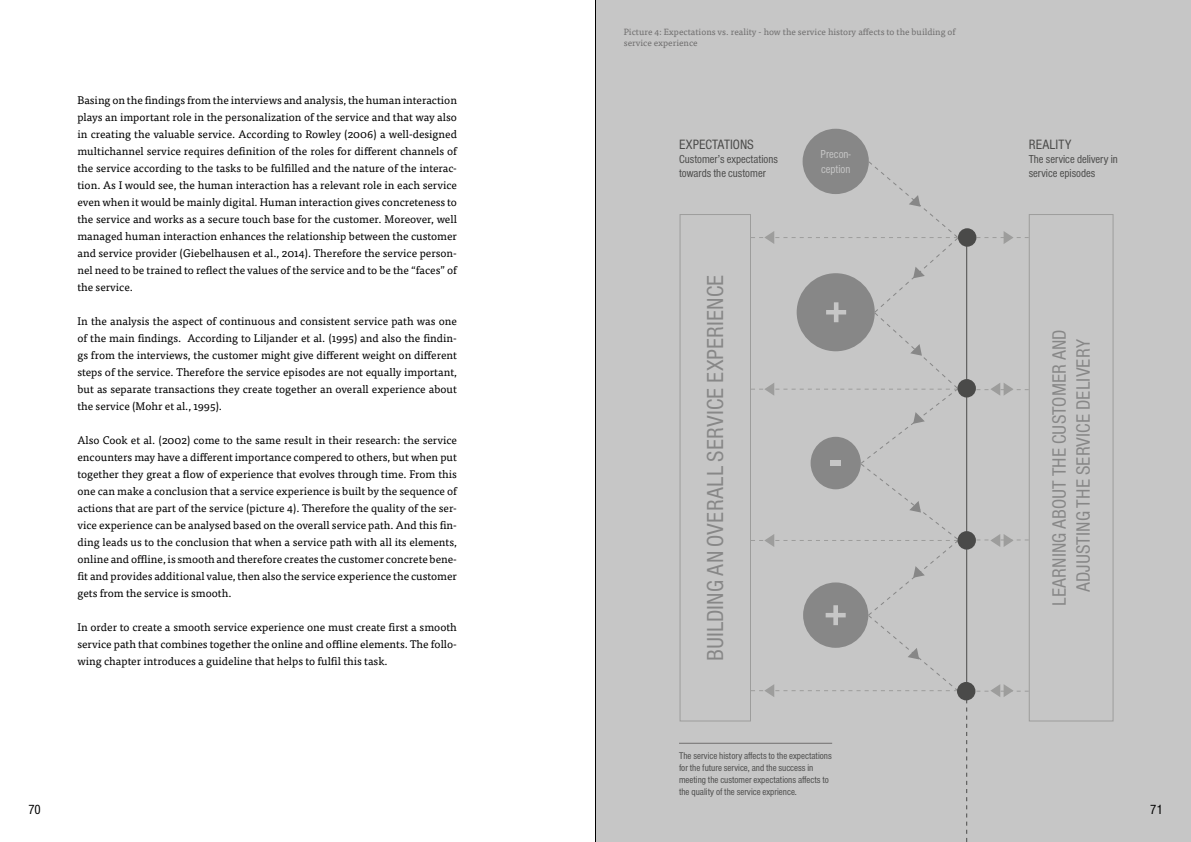
<style>
.page{position:relative;width:1191px;height:842px;background:#fff}
.page>*{position:absolute;margin:0;border:0;box-sizing:border-box;transform-origin:0 0}
.t1{font:700 60px "Nimbus San Con";color:#c6c6c6}
.t2{font:24px "Nimbus San Con";color:#878787}
.t3{font:20px/24px "Nimbus San Con";color:#878787;text-align:center}
.t4{font:14px "Nimbus San Con";color:#4a4a49}
.t5{font:14px "Nimbus San Con";color:#000}
.t6{font:12px/14.4px "Nimbus San Con";color:#4a4a49}
.t7{font:12px/14.4px "Nimbus San Con";color:#c6c6c6}
.t8{font:11px/17px "Tisa Pro";color:#000;text-align:justify}
.t9{font:10px/12px "Nimbus San Con";color:#4a4a49}
.t10{font:9px/10.8px "Tisa Pro";color:#706f6f}
</style>
<div class="page">
<div style="left:595px;top:0;width:595px;height:842px;background:#c6c6c6"></div>
<hr style="left:966px;top:237px;width:1px;height:151px;background:#4a4a49">
<hr style="left:966px;top:388px;width:1px;height:151px;background:#4a4a49">
<hr style="left:966px;top:540px;width:1px;height:151px;background:#4a4a49">
<svg style="left:966px;top:700px;width:1px;height:142px"></svg>
<div style="left:802px;top:129px;width:67px;height:65px;background:#878787;border-radius:50%"></div>
<hr style="left:679px;top:743px;width:153px;height:1px;background:#706f6f">
<svg style="left:976px;top:231px;width:52px;height:13px"></svg>
<svg style="left:976px;top:383px;width:52px;height:12px"></svg>
<svg style="left:976px;top:534px;width:52px;height:13px"></svg>
<svg style="left:976px;top:684px;width:52px;height:13px"></svg>
<svg style="left:751px;top:160px;width:208px;height:537px"></svg>
<div style="left:679px;top:214px;width:72px;height:507px;border:1px solid #9d9d9c"></div>
<div style="left:1028px;top:214px;width:85px;height:507px;border:1px solid #9d9d9c"></div>
<div style="left:958px;top:228px;width:18px;height:19px;background:#4a4a49;border-radius:50%"></div>
<div style="left:957px;top:379px;width:19px;height:18px;background:#4a4a49;border-radius:50%"></div>
<div style="left:957px;top:531px;width:19px;height:19px;background:#4a4a49;border-radius:50%"></div>
<div style="left:957px;top:682px;width:18px;height:18px;background:#4a4a49;border-radius:50%"></div>
<hr style="left:595px;top:0;width:1px;height:842px;background:#000">
<p class="t8" style="left:77px;top:91px;width:381px">Basing on the findings from the interviews and analysis, the human interaction plays an important role in the personalization of the service and that way also in creating the valuable service. According to Rowley (2006) a well-designed multichannel service requires definition of the roles for different channels of the service according to the tasks to be fulfilled and the nature of the interac&shy;tion. As I would see, the human interaction has a relevant role in each service even when it would be mainly digital. Human interaction gives concreteness to the service and works as a secure touch base for the customer. Moreover, well managed human interaction enhances the relationship between the customer and service provider (Giebelhausen et al., 2014). Therefore the service person&shy;nel need to be trained to reflect the values of the service and to be the “faces” of the service.</p>
<p class="t8" style="left:77px;top:312px;width:381px">In the analysis the aspect of continuous and consistent service path was one of the main findings. According to Liljander et al. (1995) and also the findin&shy;gs from the interviews, the customer might give different weight on different steps of the service. Therefore the service episodes are not equally important, but as separate transactions they create together an overall experience about the service (Mohr et al., 1995).</p>
<p class="t8" style="left:77px;top:431px;width:381px">Also Cook et al. (2002) come to the same result in their research: the service encounters may have a different importance compered to others, but when put together they great a flow of experience that evolves through time. From this one can make a conclusion that a service experience is built by the sequence of actions that are part of the service (picture 4). Therefore the quality of the ser&shy;vice experience can be analysed based on the overall service path. And this fin&shy;ding leads us to the conclusion that when a service path with all its elements, online and offline, is smooth and therefore creates the customer concrete bene&shy;fit and provides additional value, then also the service experience the customer gets from the service is smooth.</p>
<p class="t8" style="left:77px;top:618px;width:381px">In order to create a smooth service experience one must create first a smooth service path that combines together the online and offline elements. The follo&shy;wing chapter introduces a guideline that helps to fulfil this task.</p>
<p class="t10" style="left:624px;top:26px;width:333px">Picture 4: Expectations vs. reality - how the service history affects to the building of service experience</p>
<p class="t4" style="left:679px;top:137px;width:76px">EXPECTATIONS</p>
<p class="t4" style="left:1028px;top:137px;width:44px">REALITY</p>
<p class="t6" style="left:1028px;top:152px;width:91px">The service delivery in service episodes</p>
<p class="t6" style="left:679px;top:152px;width:100px">Customer’s expectations towards the customer</p>
<p class="t7" style="left:820px;top:147px;width:32px">Precon&shy;ception</p>
<h2 class="t2" style="left:702px;top:661px;width:388px;rotate:-90deg">BUILDING AN OVERALL SERVICE EXPERIENCE</h2>
<h1 class="t1" style="left:824px;top:279px;width:26px">+</h1>
<h1 class="t1" style="left:830px;top:425px;width:12px">-</h1>
<h1 class="t1" style="left:823px;top:582px;width:26px">+</h1>
<p class="t9" style="left:679px;top:750px;width:154px">The service history affects to the expectations for the future service, and the success in meeting the customer expectations affects to the quality of the service exprience.</p>
<h3 class="t3" style="left:1047px;top:606px;width:278px;rotate:-90deg">LEARNING ABOUT THE CUSTOMER AND<br>ADJUSTING THE SERVICE DELIVERY</h3>
<p class="t5" style="left:28px;top:801px;width:14px">70</p>
<p class="t5" style="left:1150px;top:801px;width:14px">71</p>
</div>
